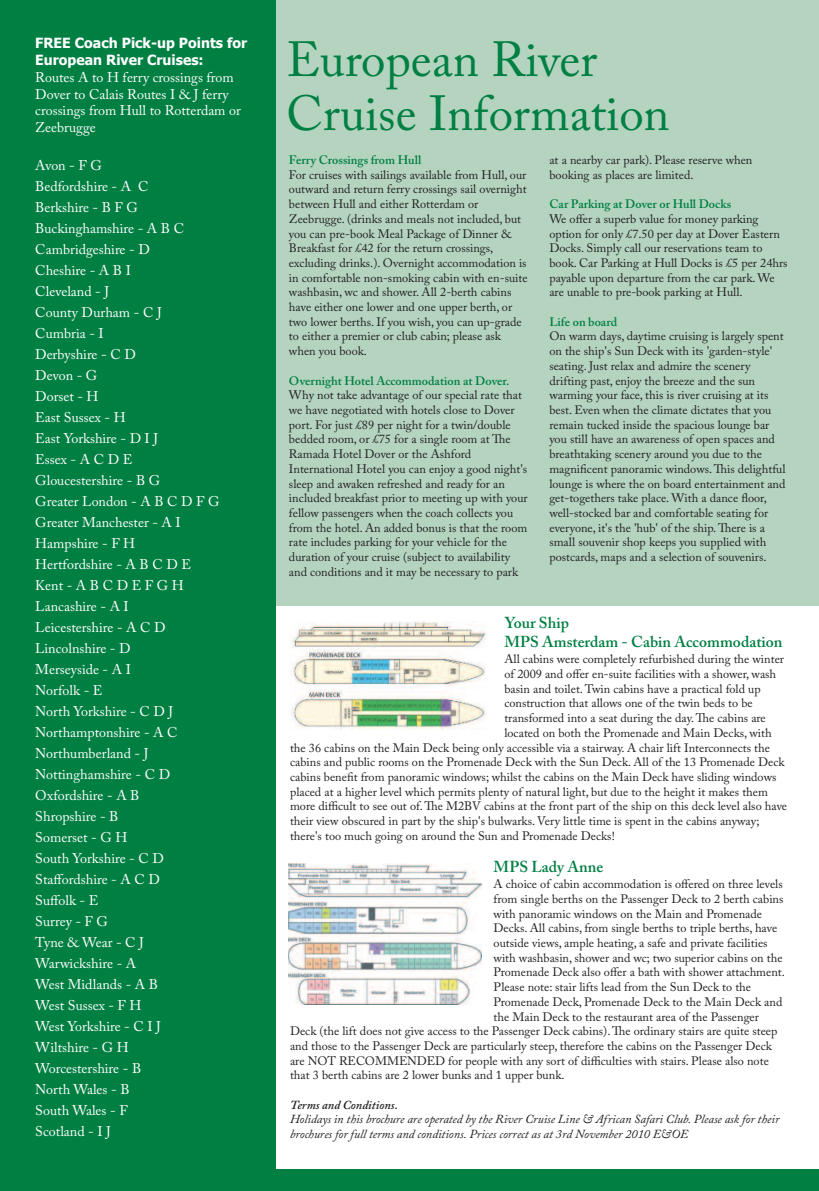
<style>
.page{position:relative;width:819px;height:1191px;background:#fff}
.page>*{position:absolute;margin:0;border:0;box-sizing:border-box;transform-origin:0 0}
.t1{font:49px/54.2px "Adobe Caslon Pro";color:#007f42}
.t2{font:600 15.75px/18.9px "Adobe Caslon Pro";color:#007f42}
.t3{font:14px/21px "Adobe Caslon Pro";color:#fff}
.t4{font:700 14px/16.8px "Tahoma";color:#fff}
.t5{font:12.25px/14.7px "Adobe Caslon Pro";color:#231f20}
.t6{font:italic 12.25px/14.7px "Adobe Caslon Pro";color:#231f20}
.t7{font:600 12.25px "Adobe Caslon Pro";color:#007f42}
.t8{font:italic 600 12.25px "Adobe Caslon Pro";color:#231f20}
</style>
<div class="page">
<div style="left:0;top:0;width:819px;height:605px;background:#b4d4c0"></div>
<div style="left:0;top:0;width:275px;height:1191px;background:#007f42"></div>
<div style="left:0;top:1169px;width:819px;height:22px;background:#007f42"></div>
<img style="left:290px;top:621px;width:196px;height:108px">
<img style="left:288px;top:863px;width:193px;height:141px">
<p class="t4" style="left:35px;top:34px;width:213px">FREE Coach Pick-up Points for<br>European River Cruises:</p>
<p class="t3" style="left:35px;top:70px;width:207px;line-height:16.8px">Routes A to H ferry crossings from<br>Dover to Calais Routes I &amp; J ferry crossings from Hull to Rotterdam or<br>Zeebrugge</p>
<p class="t3" style="left:35px;top:156px;width:186px">Avon - F G<br>Bedfordshire - A C<br>Berkshire - B F G<br>Buckinghamshire - A B C<br>Cambridgeshire - D<br>Cheshire - A B I<br>Cleveland - J<br>County Durham - C J<br>Cumbria - I<br>Derbyshire - C D<br>Devon - G<br>Dorset - H<br>East Sussex - H<br>East Yorkshire - D I J<br>Essex-ACDE<br>Gloucestershire - B G<br>Greater London - A B C D F G<br>Greater Manchester - A I<br>Hampshire - F H<br>Hertfordshire - A B C D E<br>Kent-ABCDEFGH<br>Lancashire - A I<br>Leicestershire - A C D<br>Lincolnshire - D<br>Merseyside - A I<br>Norfolk - E<br>North Yorkshire - C D J<br>Northamptonshire - A C<br>Northumberland - J<br>Nottinghamshire - C D<br>Oxfordshire - A B<br>Shropshire - B<br>Somerset - G H<br>South Yorkshire - C D<br>Staffordshire - A C D<br>Suffolk - E<br>Surrey - F G<br>Tyne &amp; Wear - C J<br>Warwickshire - A<br>West Midlands - A B<br>West Sussex - F H<br>West Yorkshire - C I J<br>Wiltshire - G H<br>Worcestershire - B<br>North Wales - B<br>South Wales - F<br>Scotland - I J</p>
<p class="t7" style="left:289px;top:155px;width:134px">Ferry Crossings from Hull</p>
<h1 class="t1" style="left:286px;top:38px;width:384px">European River<br>Cruise Information</h1>
<p class="t5" style="left:549px;top:154px;width:204px">at a nearby car park). Please reserve when booking as places are limited.</p>
<p class="t7" style="left:549px;top:199px;width:183px">Car Parking at Dover or Hull Docks</p>
<p class="t5" style="left:549px;top:213px;width:240px">We offer a superb value for money parking option for only £7.50 per day at Dover Eastern Docks. Simply call our reservations team to book. Car Parking at Hull Docks is £5 per 24hrs payable upon departure from the car park. We are unable to pre-book parking at Hull.</p>
<p class="t7" style="left:549px;top:317px;width:69px">Life on board</p>
<p class="t5" style="left:549px;top:330px;width:238px">On warm days, daytime cruising is largely spent on the ship's Sun Deck with its 'garden-style' seating. Just relax and admire the scenery drifting past, enjoy the breeze and the sun warming your face, this is river cruising at its best. Even when the climate dictates that you remain tucked inside the spacious lounge bar you still have an awareness of open spaces and breathtaking scenery around you due to the magnificent panoramic windows.This delightful lounge is where the on board entertainment and get-togethers take place. With a dance floor, well-stocked bar and comfortable seating for everyone, it's the 'hub' of the ship.There is a small souvenir shop keeps you supplied with postcards, maps and a selection of souvenirs.</p>
<p class="t5" style="left:289px;top:169px;width:240px">For cruises with sailings available from Hull, our outward and return ferry crossings sail overnight between Hull and either Rotterdam or Zeebrugge. (drinks and meals not included, but you can pre-book Meal Package of Dinner &amp; Breakfast for £42 for the return crossings, excluding drinks.). Overnight accommodation is in comfortable non-smoking cabin with en-suite washbasin, wc and shower. All 2-berth cabins have either one lower and one upper berth, or two lower berths. If you wish, you can up-grade to either a premier or club cabin; please ask when you book.</p>
<p class="t7" style="left:289px;top:376px;width:222px">Overnight Hotel Accommodation at Dover.</p>
<p class="t5" style="left:289px;top:389px;width:240px">Why not take advantage of our special rate that we have negotiated with hotels close to Dover port. For just £89 per night for a twin/double bedded room, or £75 for a single room at The Ramada Hotel Dover or the Ashford International Hotel you can enjoy a good night's sleep and awaken refreshed and ready for an included breakfast prior to meeting up with your fellow passengers when the coach collects you from the hotel. An added bonus is that the room rate includes parking for your vehicle for the duration of your cruise (subject to availability and conditions and it may be necessary to park</p>
<p class="t2" style="left:504px;top:615px;width:280px">Your Ship<br>MPS Amsterdam - Cabin Accommodation</p>
<p class="t5" style="left:504px;top:653px;width:281px">All cabins were completely refurbished during the winter</p>
<p class="t5" style="left:504px;top:668px;width:273px">of 2009 and offer en-suite facilities with a shower, wash</p>
<p class="t5" style="left:504px;top:683px;width:258px">basin and toilet.Twin cabins have a practical fold up</p>
<p class="t5" style="left:504px;top:697px;width:250px">construction that allows one of the twin beds to be</p>
<p class="t5" style="left:504px;top:712px;width:263px">transformed into a seat during the day.The cabins are</p>
<p class="t5" style="left:504px;top:727px;width:269px">located on both the Promenade and Main Decks, with</p>
<p class="t5" style="left:290px;top:741px;width:481px">the 36 cabins on the Main Deck being only accessible via a stairway. A chair lift Interconnects the</p>
<p class="t5" style="left:290px;top:756px;width:496px">cabins and public rooms on the Promenade Deck with the Sun Deck. All of the 13 Promenade Deck</p>
<p class="t5" style="left:290px;top:771px;width:488px">cabins benefit from panoramic windows; whilst the cabins on the Main Deck have sliding windows</p>
<p class="t5" style="left:290px;top:785px;width:479px">placed at a higher level which permits plenty of natural light, but due to the height it makes them</p>
<p class="t5" style="left:290px;top:800px;width:498px">more difficult to see out of.The M2BV cabins at the front part of the ship on this deck level also have</p>
<p class="t5" style="left:290px;top:815px;width:471px">their view obscured in part by the ship's bulwarks. Very little time is spent in the cabins anyway;</p>
<p class="t5" style="left:290px;top:830px;width:326px">there's too much going on around the Sun and Promenade Decks!</p>
<p class="t2" style="left:493px;top:859px;width:111px">MPS Lady Anne</p>
<p class="t5" style="left:493px;top:878px;width:291px">A choice of cabin accommodation is offered on three levels</p>
<p class="t5" style="left:493px;top:893px;width:291px">from single berths on the Passenger Deck to 2 berth cabins</p>
<p class="t5" style="left:493px;top:907px;width:270px">with panoramic windows on the Main and Promenade</p>
<p class="t5" style="left:493px;top:922px;width:285px">Decks. All cabins, from single berths to triple berths, have</p>
<p class="t5" style="left:493px;top:937px;width:275px">outside views, ample heating, a safe and private facilities</p>
<p class="t5" style="left:493px;top:951px;width:290px">with washbasin, shower and wc; two superior cabins on the</p>
<p class="t5" style="left:493px;top:966px;width:293px">Promenade Deck also offer a bath with shower attachment.</p>
<p class="t5" style="left:493px;top:981px;width:259px">Please note: stair lifts lead from the Sun Deck to the</p>
<p class="t5" style="left:493px;top:995px;width:290px">Promenade Deck, Promenade Deck to the Main Deck and</p>
<p class="t5" style="left:493px;top:1010px;width:267px">the Main Deck to the restaurant area of the Passenger</p>
<p class="t5" style="left:290px;top:1025px;width:489px">Deck (the lift does not give access to the Passenger Deck cabins).The ordinary stairs are quite steep</p>
<p class="t5" style="left:290px;top:1040px;width:483px">and those to the Passenger Deck are particularly steep, therefore the cabins on the Passenger Deck</p>
<p class="t5" style="left:290px;top:1054px;width:480px">are NOT RECOMMENDED for people with any sort of difficulties with stairs. Please also note</p>
<p class="t5" style="left:290px;top:1069px;width:276px">that 3 berth cabins are 2 lower bunks and 1 upper bunk.</p>
<p class="t8" style="left:290px;top:1100px;width:109px">Terms and Conditions.</p>
<p class="t6" style="left:290px;top:1113px;width:491px">Holidays in this brochure are operated by the River Cruise Line &amp; African Safari Club. Please ask for their brochures for full terms and conditions. Prices correct as at 3rd November 2010 E&amp;OE</p>
</div>
